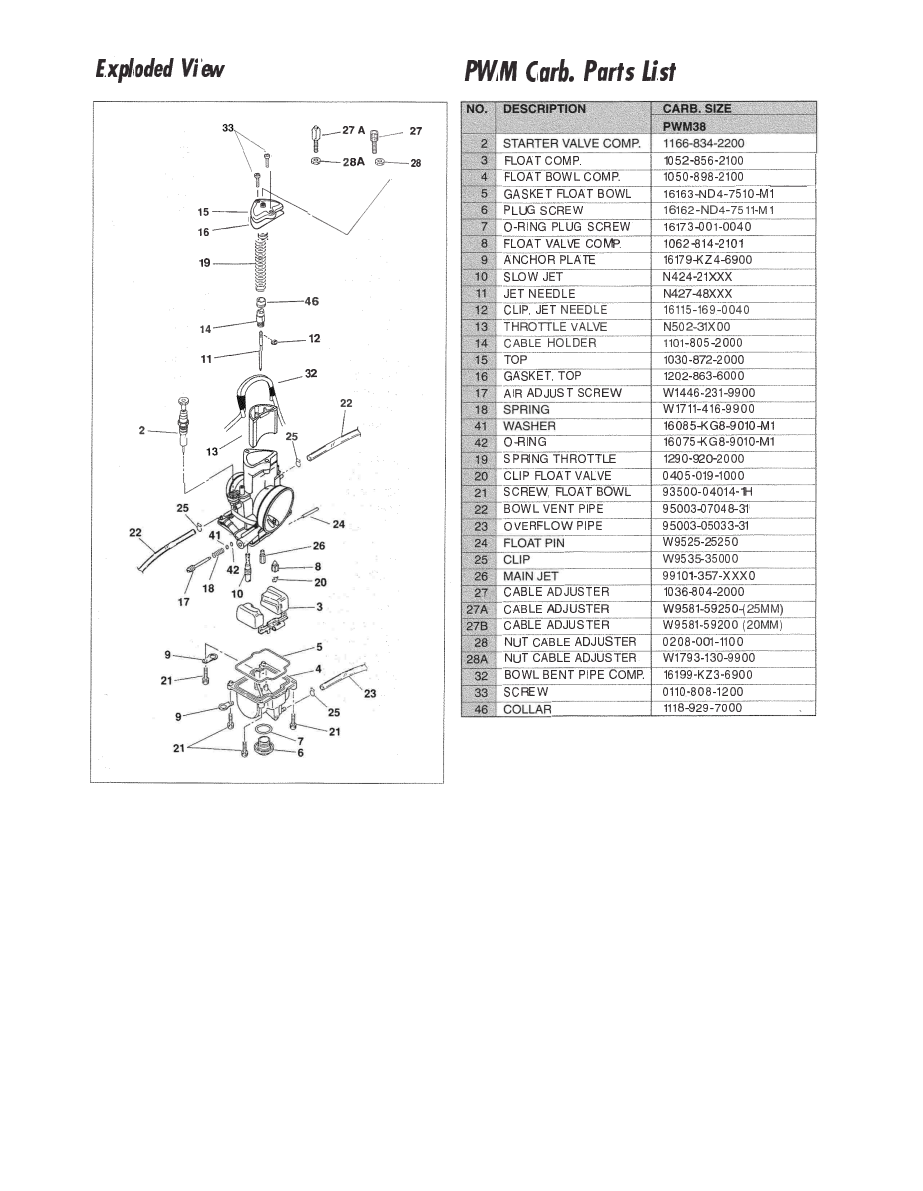
<style>
.page{position:relative;width:923px;height:1191px;background:#fff}
.page>*{position:absolute;margin:0;border:0;box-sizing:border-box;transform-origin:0 0}
.t1{font:108px "Arial";color:#2e292b}
.t2{font:108px "Arial";color:#424040}
.t3{font:700 31.5px "Arial";color:#2e292b}
.t4{font:italic 700 30px "Times New Roman";letter-spacing:-.03em;color:#2e292b}
.t5{font:italic 28.65px "Times New Roman";color:#424040}
.t6{font:27.3px "Arial";color:#7d7a7d}
.t7{font:700 27.15px "Arial";color:#2e292b}
.t8{font:700 26.7px "Arial";color:#424040}
.t9{font:italic 700 26.25px "Arial";letter-spacing:-.045em;color:#2e292b}
.t10{font:21px "Arial";color:#424040}
.t11{font:20.25px "Arial";color:#424040}
.t12{font:17.7px "Arial";color:#2e292b}
.t13{font:16.65px "Arial";color:#544f52}
.t14{font:700 14.7px "Arial";color:#2e292b}
.t15{font:14.7px "Arial";color:#2e292b}
.t16{font:12.15px "Arial";color:#424040}
.t17{font:11.7px/16.5px "Arial";letter-spacing:.02em;color:#2e292b}
.t18{font:11.7px "Arial";letter-spacing:.03em;color:#424040}
.t19{font:11.7px "Arial";color:#2e292b}
.t20{font:11.7px/16.5px "Arial";letter-spacing:.06em;color:#2e292b}
.t21{font:11.7px "Arial";letter-spacing:-.04em;color:#2e292b}
.t22{font:11.7px "Arial";letter-spacing:.055em;color:#2e292b}
.t23{font:11.7px "Arial";letter-spacing:-.01em;color:#2e292b}
.t24{font:11.7px "Arial";letter-spacing:-.02em;color:#2e292b}
.t25{font:11.7px "Arial";letter-spacing:.055em;color:#424040}
.t26{font:11.7px "Arial";letter-spacing:-.005em;color:#2e292b}
.t27{font:11.7px "Arial";color:#544f52}
.t28{font:11.4px "Arial";color:#424040}
.t29{font:700 10.95px "Arial";color:#2e292b}
.t30{font:10.65px "Arial";color:#2e292b}
.s1{font-size:25.35px}
.s2{color:#544f52}
.s3{font-weight:400;font-size:12.15px;color:#424040}
.s4{font-weight:400;font-size:7.8px;color:#544f52}
.s5{color:#666363}
.s6{font-family:"Times New Roman";font-size:13.8px}
.s7{font-weight:700;font-size:10.65px}
.s8{font-family:"Times New Roman";font-size:24px;color:#7d7a7d}
.s9{font-family:"Times New Roman";font-size:13.2px;color:#7d7a7d}
.s10{color:#424040}
.s11{font-family:"Times New Roman";font-size:9.3px;color:#7d7a7d}
.s12{font-family:"Times New Roman";font-size:6.9px;color:#969496}
</style>
<div class="page">
<img style="left:90px;top:61px;width:729px;height:723px">
<img style="left:461px;top:101px;width:357px;height:617px">
<img style="left:130px;top:463px;width:247px;height:294px">
<h3 class="t9" style="left:96px;top:57px;width:131px">Exploded <span class="s1">View</span></h3>
<h2 class="t3" style="left:321px;top:126px;width:102px">"<span class="s2">g</span>"</h2>
<h3 class="t6" style="left:243px;top:141px;width:30px">\ <span class="s2">R</span></h3>
<p class="t29" style="left:311px;top:156px;width:112px"><span class="s3">2</span>8A <span class="s4">@</span> 28</p>
<h1 class="t1" style="left:198px;top:135px;width:194px">.ir<span class="s5">/</span></h1>
<p class="t27" style="left:255px;top:237px;width:13px">¥</p>
<h3 class="t13" style="left:255px;top:242px;width:13px">4</h3>
<p class="t14" style="left:199px;top:255px;width:13px">1s</p>
<h3 class="t11" style="left:255px;top:256px;width:13px">4</h3>
<p class="t16" style="left:255px;top:267px;width:13px">4</p>
<h3 class="t10" style="left:255px;top:273px;width:13px">8</h3>
<p class="t28" style="left:256px;top:296px;width:65px">&amp;46</p>
<h3 class="t8" style="left:200px;top:306px;width:67px">«5</h3>
<p class="t30" style="left:264px;top:333px;width:59px"><span class="s6">%</span> 1?</p>
<h3 class="t7" style="left:201px;top:342px;width:63px">n4</h3>
<h3 class="t12" style="left:278px;top:370px;width:41px">3<span class="s7">2</span></h3>
<h1 class="t2" style="left:139px;top:382px;width:200px">• •</h1>
<p class="t15" style="left:184px;top:453px;width:3px">I</p>
<h3 class="t5" style="left:184px;top:467px;width:27px">l</h3>
<h3 class="t4" style="left:465px;top:53px;width:213px">PWM Carb. Parts List</h3>
<p class="t21" style="left:504px;top:154px;width:79px">FLOAT COMP.</p>
<p class="t17" style="left:663px;top:153px;width:82px">1052-856-2100</p>
<p class="t19" style="left:505px;top:171px;width:117px">FLOAT BOWL COMP.</p>
<p class="t17" style="left:664px;top:169px;width:154px">1050-898-2100 <span class="s8">____</span> <span class="s9">_,</span></p>
<p class="t23" style="left:504px;top:187px;width:130px">GASKET FLOAT BOWL</p>
<p class="t22" style="left:664px;top:187px;width:112px">16163-ND4-7510-M1</p>
<p class="t17" style="left:504px;top:201px;width:82px">PLUG SCREW</p>
<p class="t18" style="left:664px;top:203px;width:111px">16162-ND4-7511-M1</p>
<p class="t17" style="left:504px;top:218px;width:129px">O-RING PLUG SCREW</p>
<p class="t17" style="left:664px;top:218px;width:89px">16173-001-0040</p>
<p class="t21" style="left:504px;top:237px;width:120px">FLOAT VALVE COMP.</p>
<p class="t17" style="left:663px;top:235px;width:81px">1062-814-2101</p>
<p class="t17" style="left:504px;top:252px;width:94px">ANCHOR PLATE</p>
<p class="t17" style="left:664px;top:252px;width:91px">16179-KZ4-6900</p>
<p class="t17" style="left:504px;top:268px;width:61px">SLOW JET</p>
<p class="t17" style="left:663px;top:268px;width:71px">N424-21XXX</p>
<p class="t17" style="left:504px;top:285px;width:74px">JET NEEDLE</p>
<p class="t17" style="left:663px;top:285px;width:71px">N427-48XXX</p>
<p class="t17" style="left:504px;top:302px;width:106px">CLIP, JET <span class="s10">NEEDLE</span></p>
<p class="t25" style="left:664px;top:303px;width:88px">16115-169-0040</p>
<p class="t18" style="left:504px;top:320px;width:105px">THROTTLE VALVE</p>
<p class="t18" style="left:663px;top:320px;width:68px">N502-31X00</p>
<p class="t18" style="left:504px;top:336px;width:94px">CABLE HOLDER</p>
<p class="t17" style="left:664px;top:335px;width:81px"><span class="s10">1101-</span>805-2000</p>
<p class="t17" style="left:503px;top:351px;width:26px">TOP</p>
<p class="t17" style="left:663px;top:351px;width:83px">1030-872-2000</p>
<p class="t26" style="left:504px;top:369px;width:80px">GASKET, TOP</p>
<p class="t17" style="left:664px;top:368px;width:82px">1202-863-6000</p>
<p class="t17" style="left:504px;top:385px;width:119px">AIR ADJUST SCREW</p>
<p class="t17" style="left:663px;top:385px;width:113px">W1446-231-9900<br>W1711-416-9900<br>16085-KG8-9010-M1</p>
<p class="t17" style="left:504px;top:434px;width:44px">O-RING</p>
<p class="t17" style="left:664px;top:434px;width:112px">16075-KG8-9010-M1</p>
<p class="t19" style="left:504px;top:452px;width:114px">SPRING THROTTLE</p>
<p class="t17" style="left:664px;top:451px;width:82px">1290-920-2000</p>
<p class="t17" style="left:504px;top:468px;width:109px">CLIP FLOAT VALVE</p>
<p class="t17" style="left:663px;top:468px;width:83px">0405-019-1000</p>
<p class="t24" style="left:504px;top:486px;width:129px">SCREW<span class="s2">,</span> FLOAT BOWL</p>
<p class="t17" style="left:663px;top:484px;width:91px">93500-04014-1H</p>
<p class="t19" style="left:504px;top:502px;width:102px">BOWL VENT PIPE</p>
<p class="t17" style="left:663px;top:501px;width:88px">95003-07048-31</p>
<p class="t17" style="left:504px;top:518px;width:101px">OVERFLOW PIPE</p>
<p class="t17" style="left:663px;top:518px;width:94px">95003-05033-31<br>W9525-25250<br>W9535-35000<br>99101-357-XXX0</p>
<p class="t17" style="left:484px;top:584px;width:127px"><span class="s11">t</span> <span class="s12">I</span> CABLE ADJUSTER</p>
<p class="t17" style="left:664px;top:584px;width:82px">1036-804-2000</p>
<p class="t17" style="left:504px;top:600px;width:107px">CABLE ADJUSTER</p>
<p class="t17" style="left:663px;top:600px;width:122px">W9581-59250<span class="s2">-(25MM)</span></p>
<p class="t17" style="left:504px;top:617px;width:106px">CABLE ADJUSTER</p>
<p class="t17" style="left:663px;top:617px;width:122px">W9581-59200 <span class="s10">(20MM)</span></p>
<p class="t17" style="left:505px;top:633px;width:134px">NUT CABLE ADJUSTER</p>
<p class="t17" style="left:663px;top:633px;width:82px">0208-001-1100</p>
<p class="t17" style="left:505px;top:650px;width:134px">NUT CABLE ADJUSTER</p>
<p class="t17" style="left:663px;top:650px;width:95px">W1793-130-9900</p>
<p class="t17" style="left:505px;top:667px;width:143px">BOWL BENT PIPE COMP.</p>
<p class="t17" style="left:664px;top:667px;width:91px">16199-KZ3-6900</p>
<p class="t17" style="left:504px;top:683px;width:46px">SCREW</p>
<p class="t20" style="left:663px;top:683px;width:82px">0110<span class="s2">-</span>808-1200<br>1118-929-7000</p>
</div>
